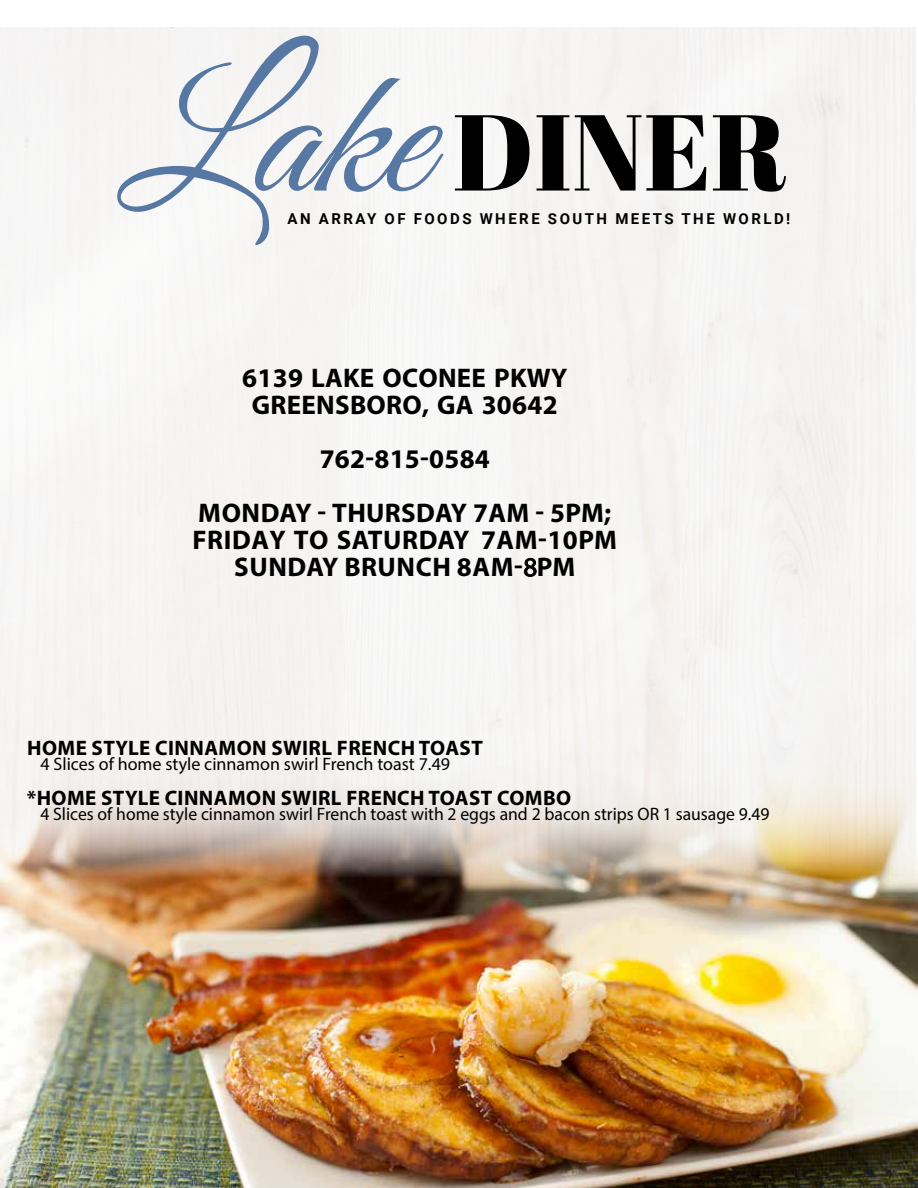
<style>
.page{position:relative;width:918px;height:1188px;background:#fff}
.page>*{position:absolute;margin:0;border:0;box-sizing:border-box;transform-origin:0 0}
.t1{font:italic 182.25px "Great Vibes";color:#5778a2}
.t2{font:107.55px "Abril Fatface";color:#000}
.t3{font:700 27px/27px "Myriad Pro";letter-spacing:.01em;color:#000;text-align:center}
.t4{font:700 21px "Myriad Pro";letter-spacing:.02em;color:#000}
.t5{font:18px "Myriad Pro";color:#000}
.t6{font:700 15px "Roboto";letter-spacing:.165em;color:#000}
.s1{font-weight:400}
</style>
<div class="page">
<img style="left:0;top:703px;width:918px;height:485px">
<h1 class="t1" style="left:119px;top:35px;width:346px">Lake</h1>
<h2 class="t2" style="left:453px;top:77px;width:337px">DINER</h2>
<p class="t6" style="left:288px;top:208px;width:504px">AN ARRAY OF FOODS WHERE SOUTH MEETS THE WORLD!</p>
<h3 class="t3" style="left:242px;top:364px;width:327px">6139 LAKE OCONEE PKWY<br>GREENSBORO, GA 30642</h3>
<h3 class="t3" style="left:320px;top:445px;width:172px">762-815-0584</h3>
<h3 class="t3" style="left:193px;top:499px;width:426px">MONDAY - THURSDAY 7AM - 5PM;<br>FRIDAY TO SATURDAY 7AM-10PM<br>SUNDAY BRUNCH 8AM-<span class="s1">8</span>PM</h3>
<p class="t4" style="left:27px;top:734px;width:457px">HOME STYLE CINNAMON SWIRL FRENCH TOAST</p>
<p class="t5" style="left:40px;top:753px;width:411px">4 Slices of home style cinnamon swirl French toast 7.49</p>
<p class="t4" style="left:27px;top:784px;width:546px">*HOME STYLE CINNAMON SWIRL FRENCH TOAST COMBO</p>
<p class="t5" style="left:41px;top:802px;width:731px">4 Slices of home style cinnamon swirl French toast with 2 eggs and 2 bacon strips OR 1 sausage 9.49</p>
</div>
